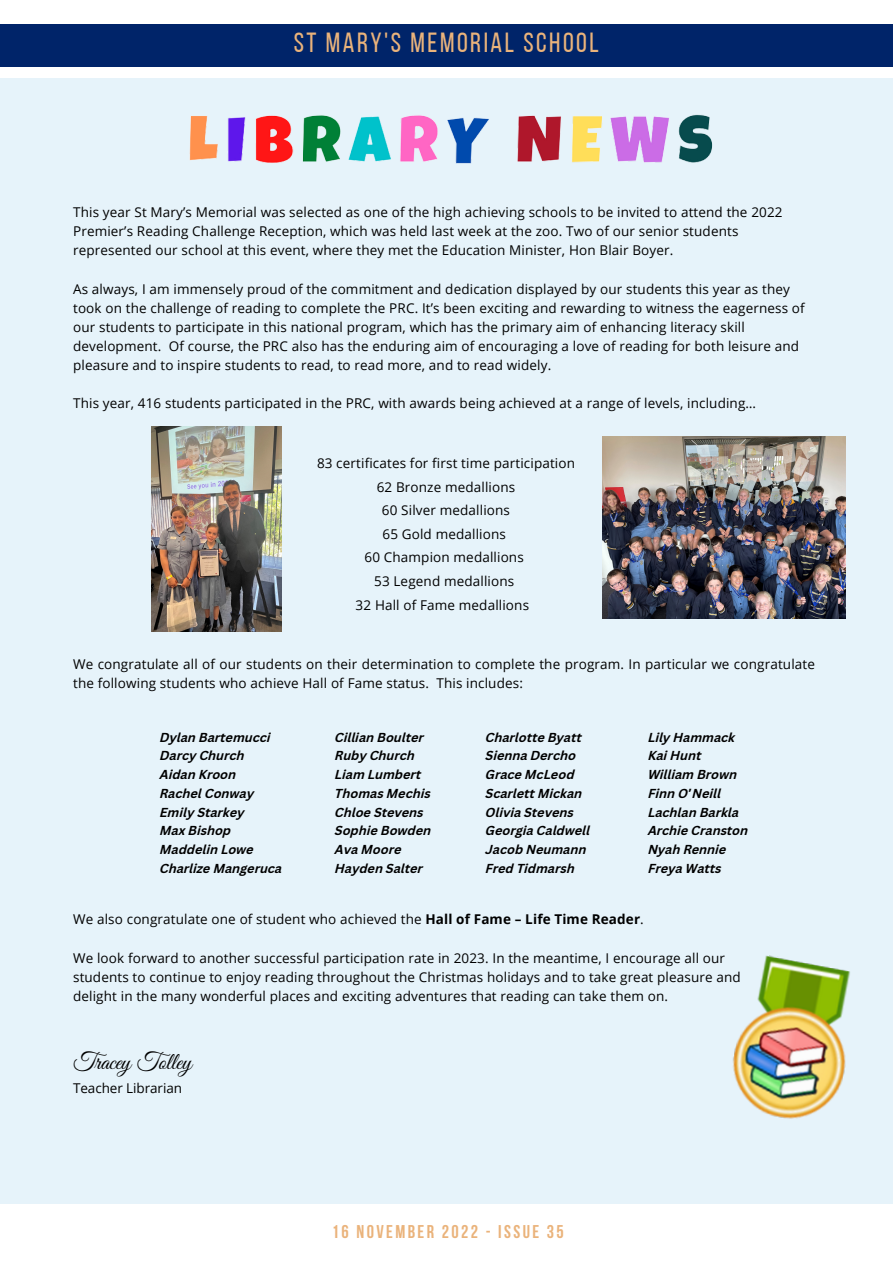
<style>
.page{position:relative;width:893px;height:1264px;background:#fff}
.page>*{position:absolute;margin:0;border:0;box-sizing:border-box;transform-origin:0 0}
.t1{font:27.6px "Bebas Neue";letter-spacing:.09em;color:#eab37b}
.t2{font:24px "Great Vibes";letter-spacing:-.005em;color:#000}
.t3{font:700 18.45px "Bebas Neue";letter-spacing:.13em;color:#eab37b}
.t4{font:13.5px/19px "Open Sans";letter-spacing:.01em;color:#000}
.t5{font:italic 700 12.6px/18.8px "Canva Sans";color:#000}
.s1{font-weight:700}
.s2{font-family:"Noto Sans Gurmukhi";font-style:normal}
</style>
<div class="page">
<div style="left:0;top:24px;width:892px;height:43px;background:#002469"></div>
<div style="left:0;top:78px;width:892px;height:1126px;background:#e6f3fa"></div>
<img style="left:189px;top:114px;width:524px;height:50px">
<img style="left:602px;top:436px;width:243px;height:183px">
<img style="left:151px;top:427px;width:131px;height:204px">
<img style="left:732px;top:955px;width:118px;height:164px">
<h1 class="t1" style="left:294px;top:31px;width:306px">ST MARY'S MEMORIAL SCHOOL</h1>
<p class="t4" style="left:73px;top:202px;width:711px">This year St Mary’s Memorial was selected as one of the high achieving schools to be invited to attend the 2022<br>Premier’s Reading Challenge Reception, which was held last week at the zoo. Two of our senior students represented our school at this event, where they met the Education Minister, Hon Blair Boyer.</p>
<p class="t4" style="left:73px;top:279px;width:733px">As always, I am immensely proud of the commitment and dedication displayed by our students this year as they took on the challenge of reading to complete the PRC. It’s been exciting and rewarding to witness the eagerness of our students to participate in this national program, which has the primary aim of enhancing literacy skill development. Of course, the PRC also has the enduring aim of encouraging a love of reading for both leisure and pleasure and to inspire students to read, to read more, and to read widely.</p>
<p class="t4" style="left:73px;top:393px;width:684px">This year, 416 students participated in the PRC, with awards being achieved at a range of levels, including…</p>
<p class="t4" style="left:317px;top:451px;width:259px;line-height:23.5px;text-align:center">83 certificates for first time participation<br>62 Bronze medallions<br>60 Silver medallions<br>65 Gold medallions<br>60 Champion medallions<br>53 Legend medallions<br>32 Hall of Fame medallions</p>
<p class="t4" style="left:73px;top:654px;width:743px">We congratulate all of our students on their determination to complete the program. In particular we congratulate the following students who achieve Hall of Fame status. This includes:</p>
<p class="t5" style="left:335px;top:729px;width:98px">Cillian Boulter<br>Ruby Church<br>Liam Lumbert<br>Thomas Mechis<br>Chloe Stevens<br>Sophie Bowden<br>Ava Moore<br>Hayden Salter</p>
<p class="t5" style="left:485px;top:729px;width:106px">Charlotte Byatt<br>Sienna Dercho<br>Grace McLeod<br>Scarlett Mickan<br>Olivia Stevens<br>Georgia Caldwell<br>Jacob Neumann<br>Fred Tidmarsh</p>
<p class="t4" style="left:73px;top:909px;width:572px">We also congratulate one of student who achieved the <span class="s1">Hall of Fame – Life Time Reader</span>.</p>
<p class="t4" style="left:73px;top:947px;width:669px">We look forward to another successful participation rate in 2023. In the meantime, I encourage all our students to continue to enjoy reading throughout the Christmas holidays and to take great pleasure and delight in the many wonderful places and exciting adventures that reading can take them on.</p>
<p class="t5" style="left:160px;top:729px;width:124px">Dylan Bartemucci<br>Darcy Church<br>Aidan Kroon<br>Rachel Conway<br>Emily Starkey<br>Max Bishop<br>Maddelin Lowe<br>Charlize Mangeruca</p>
<p class="t5" style="left:648px;top:729px;width:102px">Lily Hammack<br>Kai Hunt<br>William Brown<br>Finn O<span class="s2">’</span>Neill<br>Lachlan Barkla<br>Archie Cranston<br>Nyah Rennie<br>Freya Watts</p>
<h2 class="t2" style="left:73px;top:1048px;width:120px">Tracey Tolley</h2>
<p class="t4" style="left:73px;top:1078px;width:110px">Teacher Librarian</p>
<h3 class="t3" style="left:332px;top:1224px;width:233px">16 NOVEMBER 2022 - ISSUE 35</h3>
</div>
